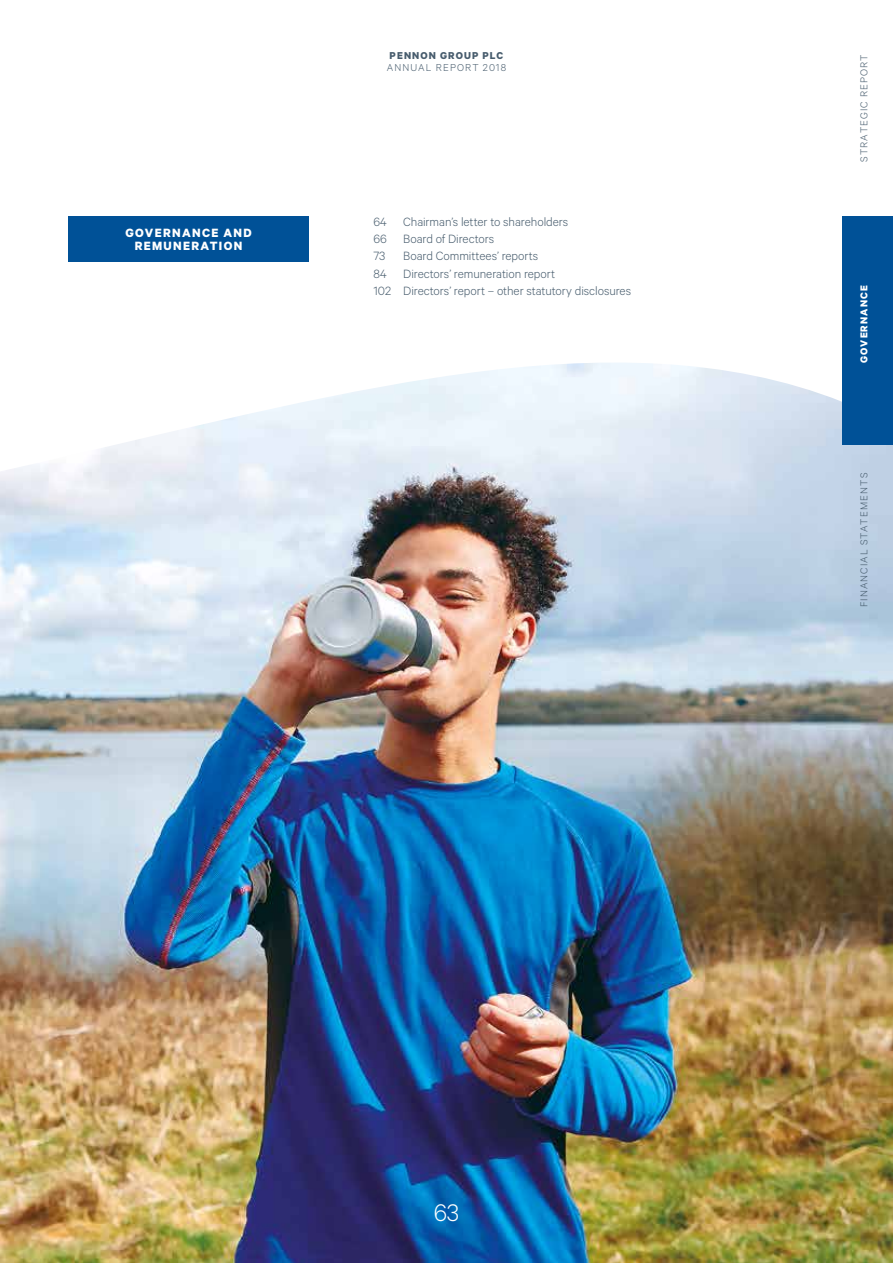
<style>
.page{position:relative;width:893px;height:1263px;background:#fff}
.page>*{position:absolute;margin:0;border:0;box-sizing:border-box;transform-origin:0 0}
.t1{font:300 27px "Calibre";color:#fff}
.t2{font:300 13.5px/17.1px "Calibre";letter-spacing:-.005em;color:#475c6d}
.t3{font:700 13.5px/13.5px "Calibre";letter-spacing:.1em;color:#fff;text-align:center}
.t4{font:300 11.25px "Calibre";letter-spacing:.1em;color:#475c6d}
.t5{font:700 11.25px "Calibre";letter-spacing:.1em;color:#475c6d}
.t6{font:700 11.25px "Calibre";letter-spacing:.1em;color:#fff}
</style>
<div class="page">
<img style="left:0;top:706px;width:893px;height:557px">
<svg style="left:0;top:261px;width:893px;height:445px"></svg>
<div style="left:68px;top:216px;width:241px;height:45px;background:#005197"></div>
<div style="left:842px;top:216px;width:51px;height:229px;background:#005197"></div>
<p class="t3" style="left:125px;top:225px;width:128px">GOVERNANCE AND<br>REMUNERATION</p>
<p class="t5" style="left:390px;top:49px;width:115px">PENNON GROUP PLC</p>
<p class="t4" style="left:387px;top:61px;width:121px">ANNUAL REPORT 2018</p>
<p class="t2" style="left:373px;top:213px;width:196px">64 Chairman’s letter to shareholders<br>66 Board of Directors<br>73</p>
<p class="t2" style="left:373px;top:247px;width:259px;text-indent:30px">Board Committees’ reports<br>84 Directors’ remuneration report<br>102 Directors’ report – other statutory disclosures</p>
<p class="t4" style="left:857px;top:162px;width:109px;rotate:-90deg">STRATEGIC REPORT</p>
<p class="t6" style="left:857px;top:363px;width:79px;rotate:-90deg">GOVERNANCE</p>
<p class="t4" style="left:857px;top:607px;width:136px;rotate:-90deg">FINANCIAL STATEMENTS</p>
<h1 class="t1" style="left:434px;top:1197px;width:27px">63</h1>
</div>
